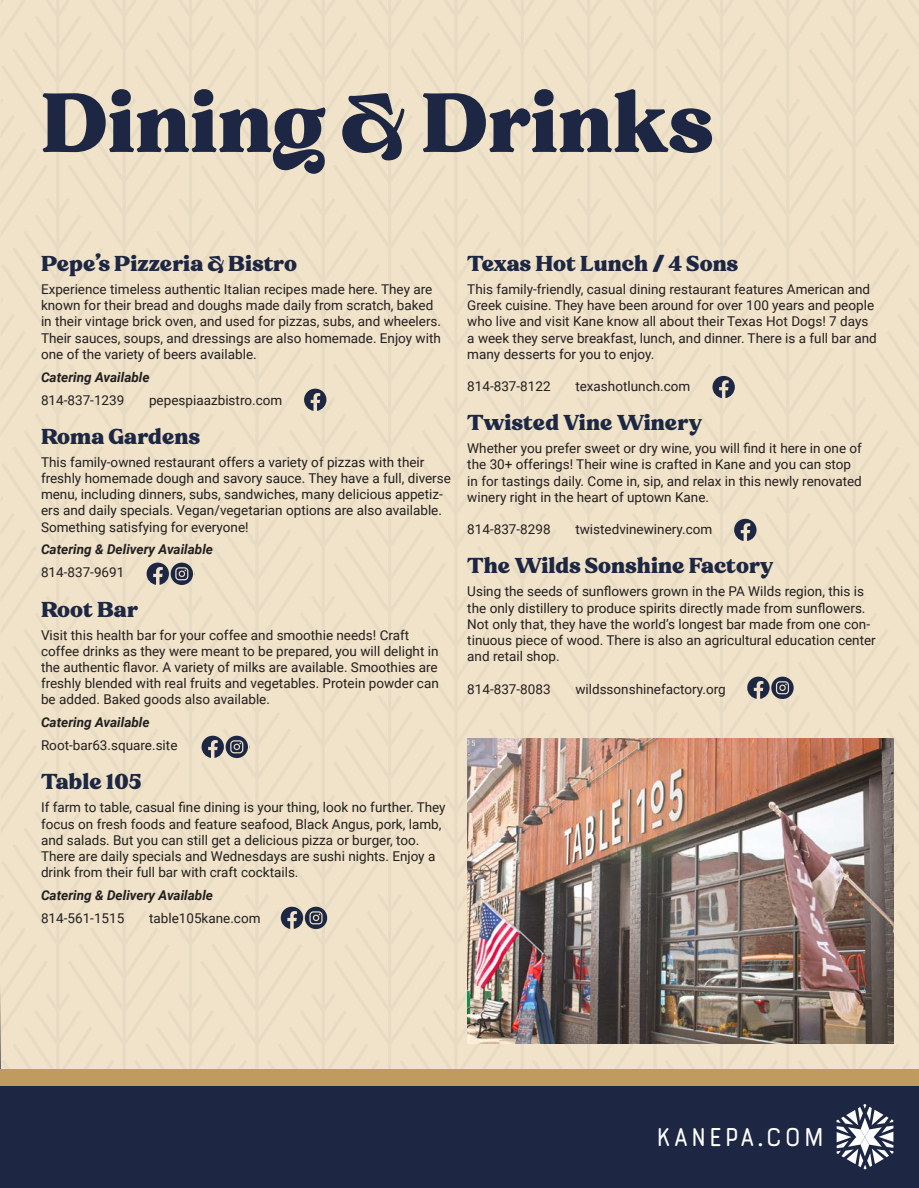
<style>
.page{position:relative;width:919px;height:1188px;background:#fff}
.page>*{position:absolute;margin:0;border:0;box-sizing:border-box;transform-origin:0 0}
.t1{font:800 105px "Notulen Serif Display";color:#1d2743}
.t2{font:700 30px "Bourton Line";color:#fff}
.t3{font:800 27px "Notulen Serif Display";color:#1d2743}
.t4{font:13.5px/16.2px "Roboto";color:#231f20}
.t5{font:italic 700 13.5px "Roboto";color:#231f20}
</style>
<div class="page">
<div style="left:0;top:0;width:918px;height:1085px;background:#f0e3c9"></div>
<hr style="left:0;top:972px;width:1px;height:113px;background:#1d2743">
<div style="left:0;top:1085px;width:918px;height:103px;background:#1d2743"></div>
<div style="left:0;top:1069px;width:918px;height:16px;background:#bf9b5f"></div>
<svg style="left:836px;top:1104px;width:57px;height:66px"></svg>
<svg style="left:147px;top:563px;width:46px;height:22px"></svg>
<svg style="left:747px;top:677px;width:46px;height:22px"></svg>
<svg style="left:201px;top:736px;width:47px;height:22px"></svg>
<svg style="left:281px;top:907px;width:46px;height:22px"></svg>
<svg style="left:712px;top:376px;width:22px;height:22px"></svg>
<svg style="left:734px;top:519px;width:22px;height:22px"></svg>
<svg style="left:304px;top:389px;width:22px;height:22px"></svg>
<img style="left:467px;top:738px;width:426px;height:305px">
<p class="t1" style="left:41px;top:71px;width:674px">Dining &amp; Drinks</p>
<p class="t3" style="left:41px;top:250px;width:258px">Pepe’s Pizzeria &amp; Bistro</p>
<p class="t4" style="left:41px;top:281px;width:401px">Experience timeless authentic Italian recipes made here. They are known for their bread and doughs made daily from scratch, baked in their vintage brick oven, and used for pizzas, subs, and wheelers.<br>Their sauces, soups, and dressings are also homemade. Enjoy with one of the variety of beers available.</p>
<p class="t5" style="left:41px;top:367px;width:110px">Catering Available</p>
<p class="t4" style="left:41px;top:391px;width:85px">814-837-1239</p>
<p class="t4" style="left:149px;top:391px;width:135px">pepespiaazbistro.com</p>
<p class="t3" style="left:41px;top:423px;width:161px">Roma Gardens</p>
<p class="t4" style="left:41px;top:453px;width:411px">This family-owned restaurant offers a variety of pizzas with their freshly homemade dough and savory sauce. They have a full, diverse menu, including dinners, subs, sandwiches, many delicious appetiz&shy;ers and daily specials. Vegan/vegetarian options are also available.<br>Something satisfying for everyone!</p>
<p class="t5" style="left:41px;top:540px;width:173px">Catering &amp; Delivery Available</p>
<p class="t4" style="left:41px;top:564px;width:85px">814-837-9691</p>
<p class="t3" style="left:41px;top:596px;width:98px">Root Bar</p>
<p class="t4" style="left:41px;top:626px;width:399px">Visit this health bar for your coffee and smoothie needs! Craft coffee drinks as they were meant to be prepared, you will delight in the authentic flavor. A variety of milks are available. Smoothies are freshly blended with real fruits and vegetables. Protein powder can be added. Baked goods also available.</p>
<p class="t5" style="left:41px;top:713px;width:110px">Catering Available</p>
<p class="t4" style="left:41px;top:737px;width:138px">Root-bar63.square.site</p>
<p class="t3" style="left:41px;top:768px;width:102px">Table 105</p>
<p class="t4" style="left:41px;top:799px;width:406px">If farm to table, casual fine dining is your thing, look no further. They focus on fresh foods and feature seafood, Black Angus, pork, lamb, and salads. But you can still get a delicious pizza or burger, too.<br>There are daily specials and Wednesdays are sushi nights. Enjoy a drink from their full bar with craft cocktails.</p>
<p class="t5" style="left:41px;top:886px;width:173px">Catering &amp; Delivery Available</p>
<p class="t4" style="left:41px;top:910px;width:85px">814-561-1515</p>
<p class="t4" style="left:149px;top:910px;width:113px">table105kane.com</p>
<p class="t3" style="left:467px;top:250px;width:272px">Texas Hot Lunch / 4 Sons</p>
<p class="t4" style="left:467px;top:281px;width:411px">This family-friendly, casual dining restaurant features American and Greek cuisine. They have been around for over 100 years and people who live and visit Kane know all about their Texas Hot Dogs! 7 days a week they serve breakfast, lunch, and dinner. There is a full bar and many desserts for you to enjoy.</p>
<p class="t4" style="left:467px;top:378px;width:85px">814-837-8122</p>
<p class="t4" style="left:575px;top:378px;width:116px">texashotlunch.com</p>
<p class="t3" style="left:467px;top:409px;width:236px">Twisted Vine Winery</p>
<p class="t4" style="left:467px;top:440px;width:396px">Whether you prefer sweet or dry wine, you will find it here in one of the 30+ offerings! Their wine is crafted in Kane and you can stop in for tastings daily. Come in, sip, and relax in this newly renovated winery right in the heart of uptown Kane.</p>
<p class="t4" style="left:467px;top:521px;width:85px">814-837-8298</p>
<p class="t4" style="left:575px;top:521px;width:138px">twistedvinewinery.com</p>
<p class="t3" style="left:467px;top:552px;width:308px">The Wilds Sonshine Factory</p>
<p class="t4" style="left:467px;top:583px;width:410px">Using the seeds of sunflowers grown in the PA Wilds region, this is the only distillery to produce spirits directly made from sunflowers.<br>Not only that, they have the world’s longest bar made from one con&shy;tinuous piece of wood. There is also an agricultural education center and retail shop.</p>
<p class="t4" style="left:467px;top:680px;width:85px">814-837-8083</p>
<p class="t4" style="left:575px;top:680px;width:152px">wildssonshinefactory.org</p>
<p class="t2" style="left:655px;top:1118px;width:171px">KANEPA.COM</p>
</div>
